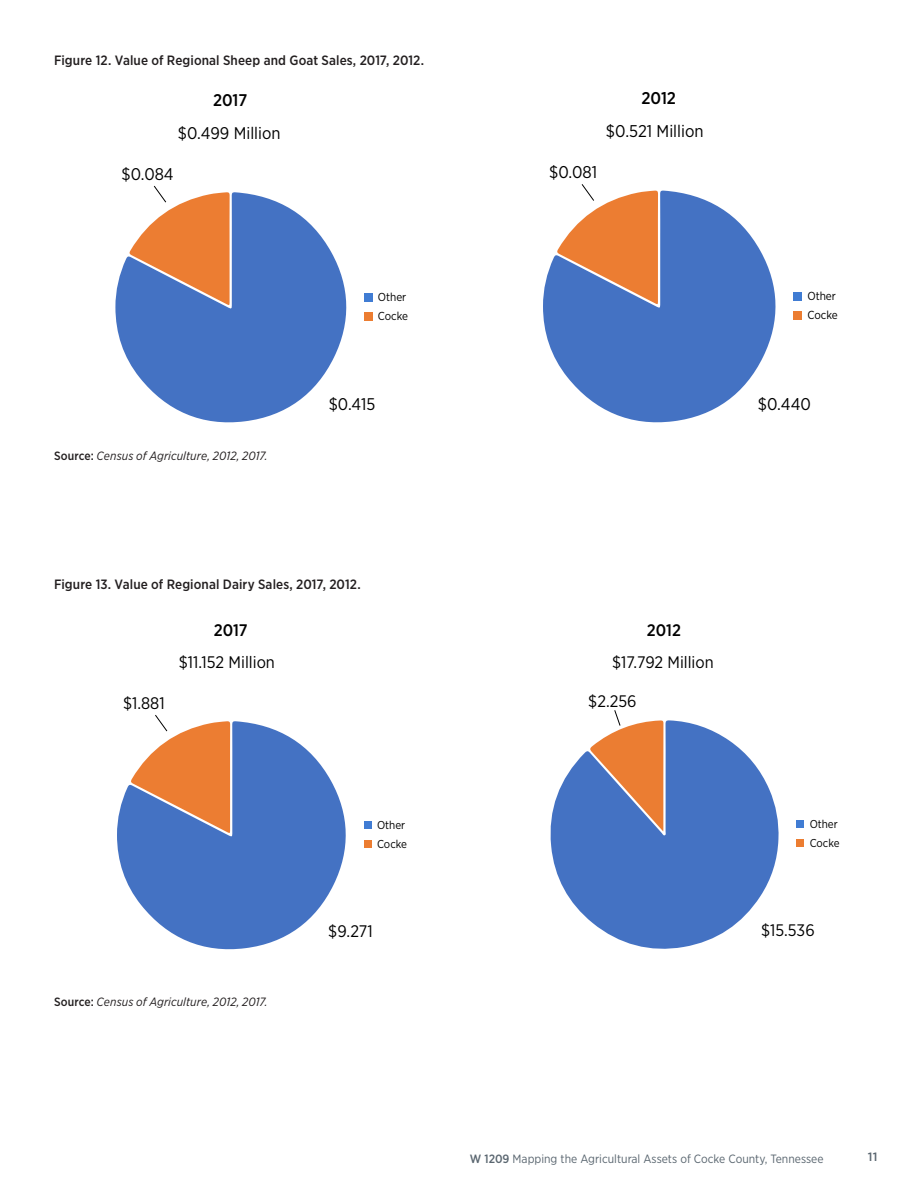
<style>
.page{position:relative;width:918px;height:1188px;background:#fff}
.page>*{position:absolute;margin:0;border:0;box-sizing:border-box;transform-origin:0 0}
.t1{font:16.95px/32.5px "Gotham Narrow";color:#000;text-align:center}
.t2{font:16.65px/32.2px "Gotham Narrow";color:#000;text-align:center}
.Photo_Captions{font:500 13.5px "Gotham Narrow";letter-spacing:.005em;color:#231f20}
.Photo_Captions-2{font:italic 12px "Gotham Narrow";letter-spacing:.005em;color:#231f20}
.t3{font:12px "Gotham Narrow";color:#5a6670}
.t4{font:500 12px "Gotham";color:#5a6670}
.t5{font:11.7px/19.4px "Gotham Narrow";color:#000}
.t6{font:11.55px/19.2px "Gotham Narrow";color:#000}
.t7{font:11.4px/19px "Gotham Narrow";color:#000}
.s1{font-weight:500}
.s2{font-weight:500;font-style:normal}
</style>
<div class="page">
<svg style="left:115px;top:192px;width:232px;height:231px;fill:#4472c3"></svg>
<svg style="left:129px;top:185px;width:101px;height:121px"></svg>
<div style="left:365px;top:293px;width:8px;height:8px;background:#407cd3"></div>
<div style="left:365px;top:312px;width:8px;height:8px;background:#ec7d31"></div>
<svg style="left:543px;top:190px;width:233px;height:233px;fill:#4472c3"></svg>
<svg style="left:557px;top:184px;width:101px;height:121px"></svg>
<div style="left:794px;top:292px;width:8px;height:8px;background:#407cd3"></div>
<div style="left:794px;top:311px;width:8px;height:8px;background:#ec7d31"></div>
<svg style="left:117px;top:721px;width:229px;height:229px;fill:#4472c3"></svg>
<svg style="left:130px;top:715px;width:100px;height:119px"></svg>
<div style="left:364px;top:821px;width:8px;height:8px;background:#407cd3"></div>
<div style="left:364px;top:840px;width:8px;height:8px;background:#ec7d31"></div>
<svg style="left:550px;top:720px;width:229px;height:229px;fill:#4472c3"></svg>
<svg style="left:589px;top:710px;width:74px;height:121px"></svg>
<div style="left:797px;top:820px;width:7px;height:8px;background:#407cd3"></div>
<div style="left:797px;top:839px;width:7px;height:8px;background:#ec7d31"></div>
<p class="Photo_Captions" style="left:54px;top:52px;width:372px">Figure 12. Value of Regional Sheep and Goat Sales, 2017, 2012.</p>
<p class="t1" style="left:178px;top:84px;width:104px"><span class="s1">2017<br></span>$0.499 Million</p>
<p class="t1" style="left:122px;top:157px;width:54px">$0.084</p>
<p class="Photo_Captions-2" style="left:54px;top:448px;width:215px"><span class="s2">Source:</span> Census of Agriculture, 2012, 2017.</p>
<p class="t6" style="left:378px;top:287px;width:32px">Other<br>Cocke</p>
<p class="t1" style="left:329px;top:387px;width:48px">$0.415</p>
<p class="Photo_Captions" style="left:54px;top:575px;width:308px">Figure 13. Value of Regional Dairy Sales, 2017, 2012.</p>
<p class="t2" style="left:123px;top:687px;width:43px">$1.881</p>
<p class="t2" style="left:179px;top:614px;width:98px"><span class="s1">2017<br></span>$11.152 Million</p>
<p class="Photo_Captions-2" style="left:54px;top:994px;width:215px"><span class="s2">Source:</span> Census of Agriculture, 2012, 2017.</p>
<p class="t7" style="left:377px;top:815px;width:32px">Other<br>Cocke</p>
<p class="t2" style="left:328px;top:915px;width:46px">$9.271</p>
<p class="t1" style="left:549px;top:155px;width:50px">$0.081</p>
<p class="t1" style="left:606px;top:81px;width:99px"><span class="s1">2012<br></span>$0.521 Million</p>
<p class="t5" style="left:807px;top:286px;width:32px">Other<br>Cocke</p>
<p class="t1" style="left:758px;top:387px;width:55px">$0.440</p>
<p class="t2" style="left:612px;top:614px;width:103px"><span class="s1">2012<br></span>$17.792 Million</p>
<p class="t2" style="left:588px;top:685px;width:50px">$2.256</p>
<p class="t7" style="left:810px;top:815px;width:31px">Other<br>Cocke</p>
<p class="t2" style="left:761px;top:913px;width:55px">$15.536</p>
<p class="t3" style="left:470px;top:1151px;width:355px"><span class="s1">W 1209</span> Mapping the Agricultural Assets of Cocke County, Tennessee</p>
<p class="t4" style="left:868px;top:1149px;width:11px">11</p>
</div>
